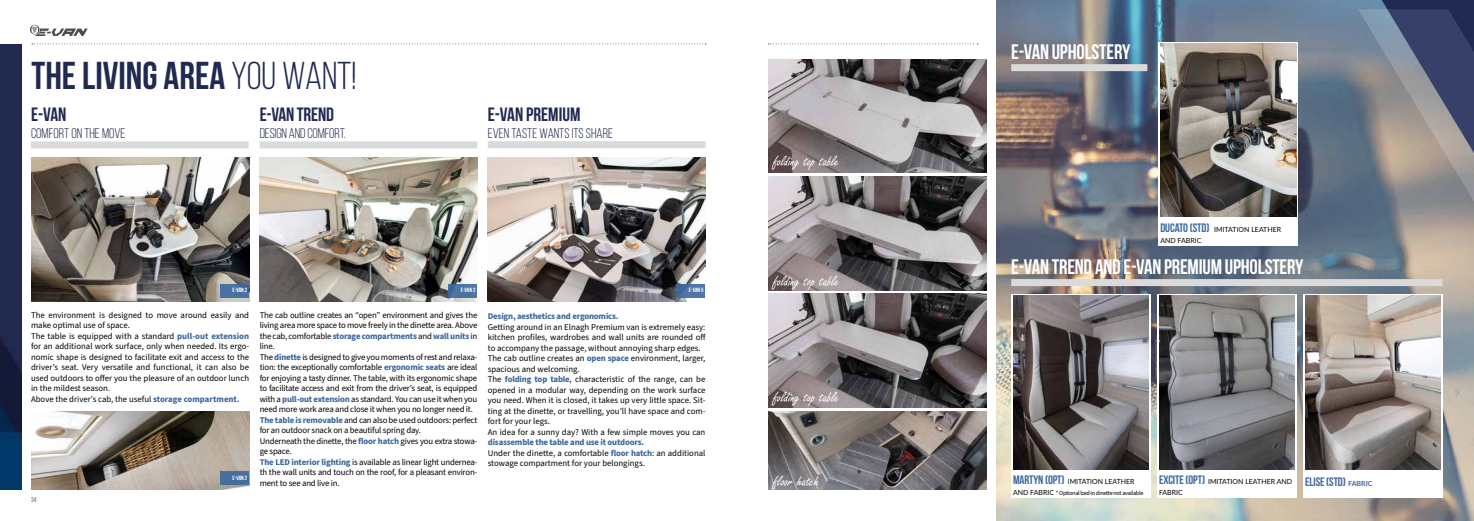
<style>
.page{position:relative;width:1474px;height:521px;background:#fff}
.page>*{position:absolute;margin:0;border:0;box-sizing:border-box;transform-origin:0 0}
.t1{font:700 38.85px "Bebas Neue";color:#202950}
.t2{font:700 21px "Bebas Neue";letter-spacing:-.01em;color:#fff}
.t3{font:700 19.25px "Bebas Neue";letter-spacing:-.005em;color:#202950}
.t4{font:15.75px "Freestyle Script";color:#fff}
.t5{font:14px "Bebas Neue";color:#202950}
.t6{font:700 12.25px "Bebas Neue";letter-spacing:-.01em;color:#3b689e}
.t7{font:8.75px/10.5px "Source Sans Pro";letter-spacing:-.01em;color:#000}
.t8{font:700 8.75px "Source Sans Pro";letter-spacing:-.02em;color:#3b689e}
.t9{font:7px/10.5px "Lato";color:#000}
.t10{font:7px "Bebas Neue";color:#706f6f}
.t11{font:6.12px "Source Sans Pro";letter-spacing:-.04em;color:#000}
.t12{font:700 6.12px "Bebas Neue";letter-spacing:-.01em;color:#fff}
.s1{font-weight:400}
.s2{font-weight:700;color:#3b689e}
.s3{font-family:"Bebas Neue";font-weight:700;font-size:12.25px;color:#3b689e}
.s4{font-family:"Lato";font-size:7px}
</style>
<div class="page">
<svg style="left:32px;top:43px;width:674px;height:1px"></svg>
<svg style="left:768px;top:43px;width:210px;height:1px"></svg>
<svg style="left:30px;top:25px;width:58px;height:11px"></svg>
<img style="left:996px;top:0;width:477px;height:521px">
<div style="left:1303px;top:294px;width:139px;height:204px;background:#fff"></div>
<img style="left:1305px;top:296px;width:135px;height:173px">
<div style="left:1157px;top:294px;width:139px;height:204px;background:#fff"></div>
<img style="left:1159px;top:296px;width:135px;height:173px">
<div style="left:1011px;top:294px;width:139px;height:204px;background:#fff"></div>
<img style="left:1013px;top:296px;width:135px;height:173px">
<div style="left:1158px;top:42px;width:139px;height:204px;background:#fff"></div>
<img style="left:1160px;top:44px;width:135px;height:173px">
<div style="left:1011px;top:64px;width:136px;height:7px;background:#dadada"></div>
<div style="left:1011px;top:279px;width:431px;height:7px;background:#dadada"></div>
<img style="left:32px;top:412px;width:217px;height:77px">
<img style="left:768px;top:412px;width:218px;height:77px">
<div style="left:31px;top:141px;width:218px;height:7px;background:#dadada"></div>
<div style="left:260px;top:141px;width:217px;height:7px;background:#dadada"></div>
<div style="left:488px;top:141px;width:217px;height:7px;background:#dadada"></div>
<img style="left:0;top:48px;width:21px;height:441px">
<svg style="left:1381px;top:0;width:92px;height:9px"></svg>
<svg style="left:1357px;top:9px;width:116px;height:356px"></svg>
<img style="left:32px;top:158px;width:217px;height:144px">
<img style="left:260px;top:158px;width:217px;height:144px">
<img style="left:488px;top:158px;width:217px;height:144px">
<img style="left:768px;top:59px;width:218px;height:114px">
<img style="left:768px;top:176px;width:218px;height:114px">
<img style="left:768px;top:294px;width:218px;height:113px">
<svg style="left:676px;top:284px;width:29px;height:13px"></svg>
<svg style="left:448px;top:284px;width:29px;height:13px"></svg>
<svg style="left:220px;top:284px;width:29px;height:13px"></svg>
<div style="left:220px;top:471px;width:29px;height:14px;background:#466e9d"></div>
<h1 class="t1" style="left:32px;top:54px;width:326px">THE LIVING AREA <span class="s1">YOU WANT!</span></h1>
<h3 class="t3" style="left:31px;top:104px;width:37px">E-VAN</h3>
<h3 class="t5" style="left:31px;top:126px;width:96px">COMFORT ON THE MOVE</h3>
<h3 class="t3" style="left:260px;top:104px;width:76px">E-VAN TREND</h3>
<h3 class="t5" style="left:260px;top:126px;width:87px">DESIGN AND COMFORT.</h3>
<h3 class="t3" style="left:488px;top:103px;width:94px">E-VAN PREMIUM</h3>
<h3 class="t5" style="left:488px;top:125px;width:127px">EVEN TASTE WANTS ITS SHARE</h3>
<p class="t12" style="left:233px;top:287px;width:16px">E-VAN 2</p>
<p class="t12" style="left:461px;top:287px;width:16px">E-VAN 2</p>
<p class="t12" style="left:689px;top:287px;width:16px">E-VAN 5</p>
<p class="t7" style="left:31px;top:310px;width:220px">The environment is designed to move around easily and make optimal use of space.<br>The table is equipped with a standard <span class="s2">pull-out extension </span>for an additional work surface, only when needed. Its ergo&shy;nomic shape is designed to facilitate exit and access to the driver’s seat. Very versatile and functional, it can also be used outdoors to offer you the pleasure of an outdoor lunch in the mildest season.<br>Above the driver’s cab, the useful <span class="s2">storage compartment.</span></p>
<p class="t7" style="left:260px;top:310px;width:219px">The cab outline creates an “open” environment and gives the living area more space to move freely in the dinette area. Above the cab, comfortable <span class="s2">storage compartments</span> and <span class="s2">wall units</span> in line.<br>The <span class="s2">dinette</span> is designed to give you moments of rest and relaxa&shy;tion: the exceptionally comfortable <span class="s2">ergonomic seats</span> are ideal for enjoying a tasty dinner. The table, with its ergonomic shape to facilitate access and exit from the driver’s seat, is equipped with a <span class="s2">pull-out extension</span> as standard. You can use it when you need more work area and close it when you no longer need it.<br><span class="s2">The table is removable</span> and can also be used outdoors: perfect for an outdoor snack on a beautiful spring day.<br>Underneath the dinette, the <span class="s2">floor hatch</span> gives you extra stowa&shy;ge space.<br><span class="s2">The LED interior lighting</span> is available as linear light undernea&shy;th the wall units and touch on the roof, for a pleasant environ&shy;ment to see and live in.</p>
<p class="t8" style="left:488px;top:310px;width:132px">Design, aesthetics and ergonomics.</p>
<p class="t7" style="left:488px;top:322px;width:219px">Getting around in an Elnagh Premium van is extremely easy: kitchen profiles, wardrobes and wall units are rounded off to accompany the passage, without annoying sharp edges.<br>The cab outline creates an <span class="s2">open space</span> environment, larger, spacious and welcoming.<br>The <span class="s2">folding top table</span>, characteristic of the range, can be opened in a modular way, depending on the work surface you need. When it is closed, it takes up very little space. Sit&shy;ting at the dinette, or travelling, you’ll have space and com&shy;fort for your legs.<br>An idea for a sunny day? With a few simple moves you can</p>
<p class="t7" style="left:488px;top:437px;width:219px"><span class="s2">disassemble the table and use it outdoors.<br></span>Under the dinette, a comfortable <span class="s2">floor hatch</span>: an additional stowage compartment for your belongings.</p>
<p class="t12" style="left:233px;top:474px;width:16px">E-VAN 2</p>
<p class="t10" style="left:31px;top:495px;width:7px">34</p>
<h3 class="t4" style="left:773px;top:153px;width:67px">folding top table</h3>
<h3 class="t4" style="left:773px;top:273px;width:67px">folding top table</h3>
<h3 class="t4" style="left:773px;top:389px;width:67px">folding top table</h3>
<h3 class="t4" style="left:773px;top:473px;width:47px">floor hatch</h3>
<h2 class="t2" style="left:1011px;top:40px;width:121px">E-VAN UPHOLSTERY</h2>
<p class="t9" style="left:1160px;top:224px;width:122px"><span class="s3">DUCATO (STD)</span> IMITATION LEATHER<br>AND FABRIC</p>
<h2 class="t2" style="left:1011px;top:255px;width:294px">E-VAN TREND AND E-VAN PREMIUM UPHOLSTERY</h2>
<p class="t9" style="left:1013px;top:476px;width:123px"><span class="s3">MARTYN (OPT)</span> IMITATION LEATHER</p>
<p class="t11" style="left:1013px;top:489px;width:132px"><span class="s4">AND FABRIC</span> * Optional bed in dinette not available</p>
<h3 class="t6" style="left:1158px;top:473px;width:48px">EXCITE (OPT)</h3>
<h3 class="t6" style="left:1304px;top:475px;width:69px">ELISE (STD) <span class="s4">FABRIC</span></h3>
<p class="t9" style="left:1208px;top:476px;width:85px">IMITATION LEATHER AND</p>
<p class="t9" style="left:1158px;top:487px;width:25px">FABRIC</p>
</div>
